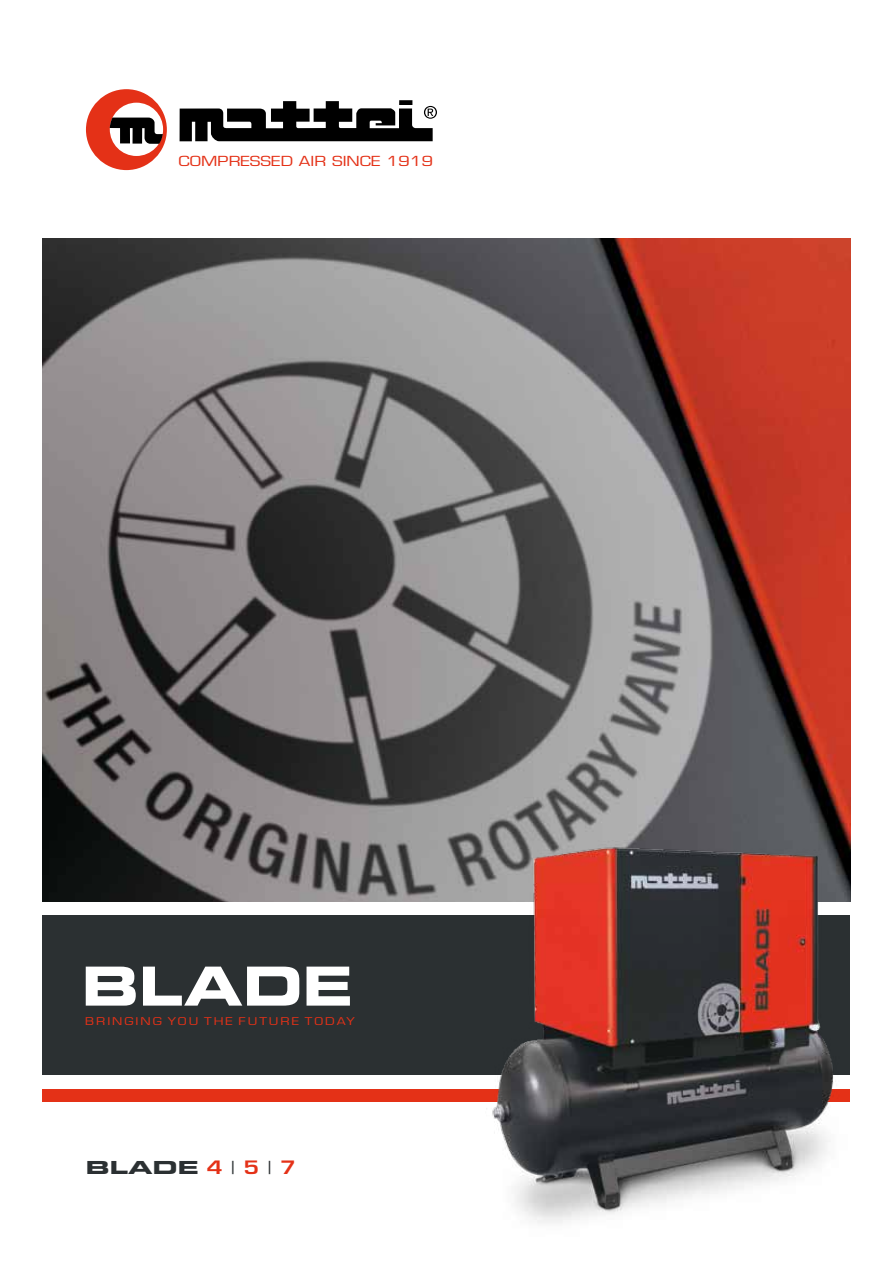
<style>
.page{position:relative;width:893px;height:1263px;background:#fff}
.page>*{position:absolute;margin:0;border:0;box-sizing:border-box;transform-origin:0 0}
.t1{font:53.85px "Eurostile LT Std Bold Ex 2";color:#fff}
.t2{font:18px "Eurostile LT Std Bold Ex 2";color:#2b3032;scale:1.25 1}
.t3{font:13.5px "Eurostile LT Std";color:#e43117;scale:1.25 1}
.t4{font:10.5px "Eurostile LT Std";letter-spacing:.15em;color:#e43117;scale:1.25 1}
.s1{font-family:"Eurostile LT Std";font-weight:600;color:#e43117}
.s2{font-family:"Eurostile LT Std";font-stretch:condensed}
</style>
<div class="page">
<div style="left:43px;top:915px;width:807px;height:160px;background:#2b3032"></div>
<div style="left:43px;top:1089px;width:807px;height:12px;background:#e43117"></div>
<img style="left:43px;top:238px;width:807px;height:663px">
<img style="left:442px;top:815px;width:409px;height:408px">
<svg style="left:399px;top:100px;width:13px;height:1px"></svg>
<svg style="left:86px;top:89px;width:81px;height:81px"></svg>
<svg style="left:180px;top:101px;width:257px;height:40px"></svg>
<p class="t3" style="left:179px;top:153px;width:205px">COMPRESSED AIR SINCE 1919</p>
<h1 class="t1" style="left:82px;top:948px;width:273px">BLADE</h1>
<p class="t4" style="left:85px;top:1015px;width:217px">BRINGING YOU THE FUTURE TODAY</p>
<h2 class="t2" style="left:86px;top:1154px;width:170px">BLADE <span class="s1">4</span> <span class="s2">|</span> <span class="s1">5</span> <span class="s2">|</span> <span class="s1">7</span></h2>
</div>
